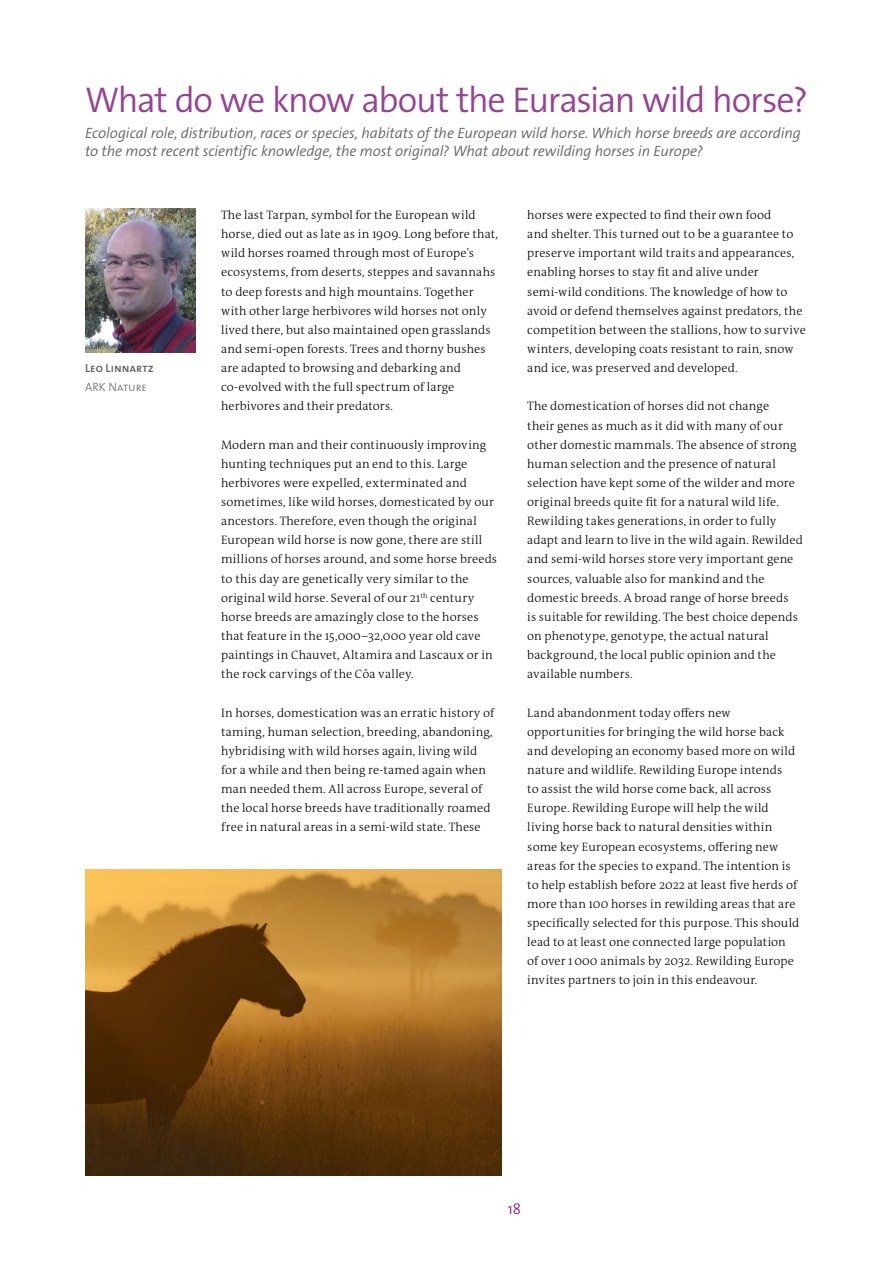
<style>
.page{position:relative;width:893px;height:1263px;background:#fff}
.page>*{position:absolute;margin:0;border:0;box-sizing:border-box;transform-origin:0 0}
.Heading_2{font:300 36px "The Sans Os F";letter-spacing:-.045em;color:#974294}
.Heading_4{font:italic 300 15px/18px "The Sans Os F";letter-spacing:-.005em;color:#636466}
.t1{font:300 15px "The Sans Os F";color:#7c0072}
.Body_text{font:300 12.3px/19.2px "The Antiqua B W3";letter-spacing:.01em;color:#000}
.Heading_4-2{font:600 12px "The Sans Os F";letter-spacing:.005em;color:#636466}
.Heading_4-3{font:300 12px "The Sans Os F";color:#636466}
</style>
<div class="page">
<img style="left:85px;top:208px;width:111px;height:145px">
<img style="left:85px;top:870px;width:417px;height:306px">
<p class="Heading_2" style="left:85px;top:76px;width:724px">What do we know about the Eurasian wild horse?</p>
<p class="Heading_4" style="left:85px;top:124px;width:717px">Ecological role, distribution, races or species, habitats of the European wild horse. Which horse breeds are according to the most recent scientific knowledge, the most original? What about rewilding horses in Europe?</p>
<p class="Heading_4-2" style="left:85px;top:360px;width:70px">Leo Linnartz</p>
<p class="Heading_4-3" style="left:85px;top:379px;width:63px">ARK Nature</p>
<p class="Body_text" style="left:221px;top:205px;width:279px">The last Tarpan, symbol for the European wild horse, died out as late as in 1909. Long before that, wild horses roamed through most of Europe’s ecosystems, from deserts, steppes and savannahs to deep forests and high mountains. Together with other large herbivores wild horses not only lived there, but also maintained open grasslands and semi-open forests. Trees and thorny bushes are adapted to browsing and debarking and co-evolved with the full spectrum of large herbivores and their predators.</p>
<p class="Body_text" style="left:221px;top:435px;width:278px">Modern man and their continuously improving hunting techniques put an end to this. Large herbivores were expelled, exterminated and sometimes, like wild horses, domesticated by our ancestors. Therefore, even though the original European wild horse is now gone, there are still millions of horses around, and some horse breeds to this day are genetically very similar to the original wild horse. Several of our 21<sup>th</sup> century horse breeds are amazingly close to the horses that feature in the 15,000–32,000 year old cave paintings in Chauvet, Altamira and Lascaux or in the rock carvings of the Côa valley.</p>
<p class="Body_text" style="left:221px;top:703px;width:275px">In horses, domestication was an erratic history of taming, human selection, breeding, abandoning, hybridising with wild horses again, living wild for a while and then being re-tamed again when man needed them. All across Europe, several of the local horse breeds have traditionally roamed free in natural areas in a semi-wild state. These</p>
<p class="Body_text" style="left:527px;top:205px;width:280px">horses were expected to find their own food<br>and shelter. This turned out to be a guarantee to preserve important wild traits and appearances, enabling horses to stay fit and alive under semi-wild conditions. The knowledge of how to avoid or defend themselves against predators, the competition between the stallions, how to survive winters, developing coats resistant to rain, snow and ice, was preserved and developed.</p>
<p class="Body_text" style="left:527px;top:397px;width:277px">The domestication of horses did not change<br>their genes as much as it did with many of our other domestic mammals. The absence of strong human selection and the presence of natural selection have kept some of the wilder and more original breeds quite fit for a natural wild life.<br>Rewilding takes generations, in order to fully adapt and learn to live in the wild again. Rewilded and semi-wild horses store very important gene sources, valuable also for mankind and the domestic breeds. A broad range of horse breeds<br>is suitable for rewilding. The best choice depends on phenotype, genotype, the actual natural background, the local public opinion and the available numbers.</p>
<p class="Body_text" style="left:527px;top:703px;width:273px">Land abandonment today offers new opportunities for bringing the wild horse back and developing an economy based more on wild nature and wildlife. Rewilding Europe intends<br>to assist the wild horse come back, all across Europe. Rewilding Europe will help the wild living horse back to natural densities within some key European ecosystems, offering new areas for the species to expand. The intention is to help establish before 2022 at least five herds of more than 100 horses in rewilding areas that are specifically selected for this purpose. This should lead to at least one connected large population of over 1000 animals by 2032. Rewilding Europe invites partners to join in this endeavour.</p>
<p class="t1" style="left:508px;top:1199px;width:15px">18</p>
</div>
